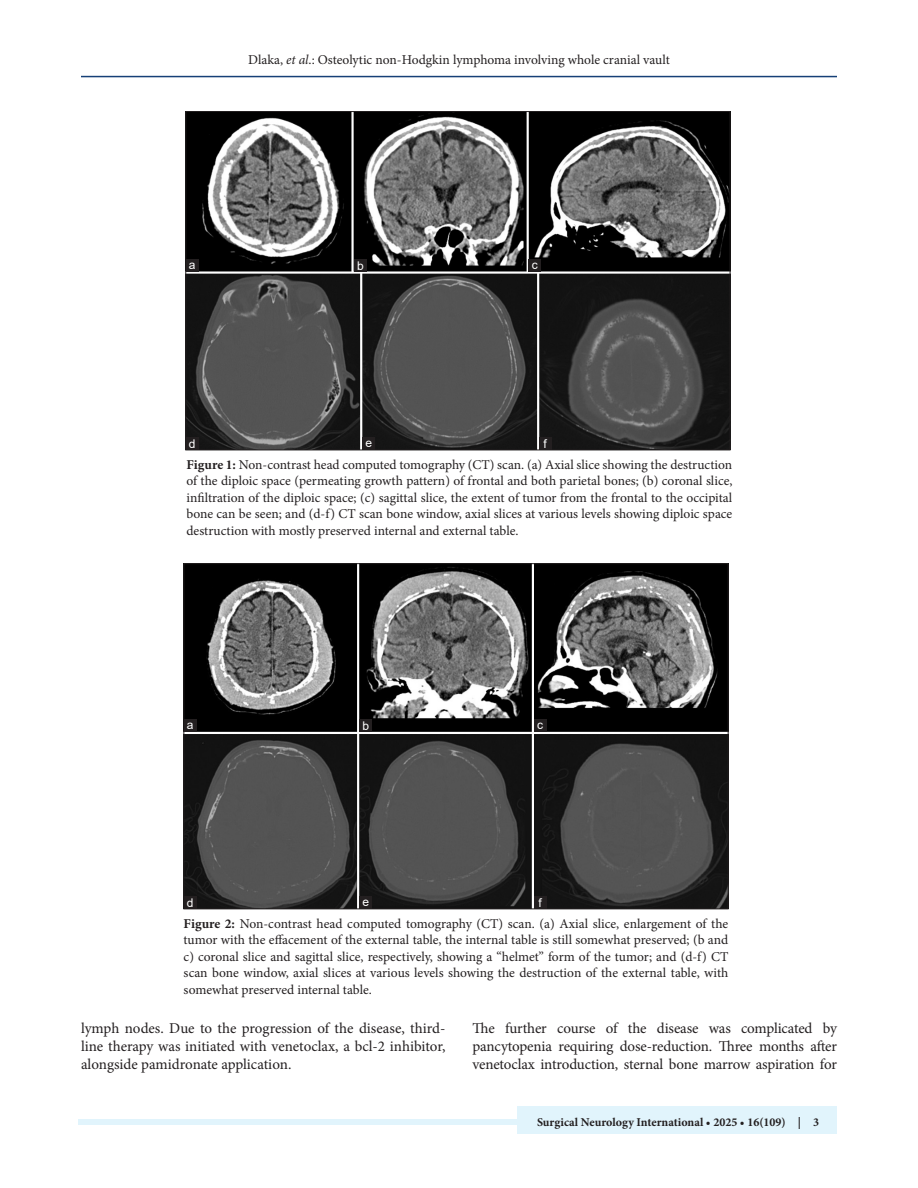
<style>
.page{position:relative;width:918px;height:1188px;background:#fff}
.page>*{position:absolute;margin:0;border:0;box-sizing:border-box;transform-origin:0 0}
.TX{font:15px/18px "Minion Pro";letter-spacing:-.01em;color:#231f20;text-align:justify}
.FGC{font:13.5px/16.5px "Minion Pro";color:#231f20;text-align:justify}
.JF{font:700 12px "Minion Pro";color:#231f20}
.LABEL{font:12px "Arial";color:#fff}
.s1{font-style:italic}
.s2{font-weight:700}
</style>
<div class="page">
<hr style="left:81px;top:76px;width:756px;height:1px;background:#164077">
<div style="left:78px;top:1119px;width:756px;height:6px;background:#e1f4fc"></div>
<div style="left:518px;top:1106px;width:319px;height:28px;background:#e1f4fc"></div>
<img style="left:188px;top:113px;width:540px;height:335px">
<div style="left:186px;top:437px;width:13px;height:13px;background:#231f20"></div>
<div style="left:529px;top:259px;width:12px;height:13px;background:#231f20"></div>
<div style="left:354px;top:259px;width:13px;height:13px;background:#231f20"></div>
<div style="left:539px;top:437px;width:13px;height:13px;background:#231f20"></div>
<div style="left:186px;top:259px;width:13px;height:13px;background:#231f20"></div>
<div style="left:363px;top:437px;width:12px;height:13px;background:#231f20"></div>
<img style="left:186px;top:565px;width:540px;height:342px">
<div style="left:184px;top:896px;width:13px;height:13px;background:#231f20"></div>
<div style="left:534px;top:719px;width:12px;height:13px;background:#231f20"></div>
<div style="left:360px;top:719px;width:12px;height:13px;background:#231f20"></div>
<div style="left:534px;top:896px;width:12px;height:13px;background:#231f20"></div>
<div style="left:184px;top:719px;width:13px;height:13px;background:#231f20"></div>
<div style="left:360px;top:896px;width:12px;height:13px;background:#231f20"></div>
<p class="FGC" style="left:248px;top:51px;width:423px">Dlaka, <span class="s1">et al</span>.: Osteolytic non-Hodgkin lymphoma involving whole cranial vault</p>
<p class="LABEL" style="left:189px;top:256px;width:8px">a</p>
<p class="LABEL" style="left:189px;top:435px;width:8px">d</p>
<p class="LABEL" style="left:357px;top:257px;width:8px">b</p>
<p class="LABEL" style="left:532px;top:256px;width:7px">c</p>
<p class="LABEL" style="left:366px;top:434px;width:8px">e</p>
<p class="LABEL" style="left:544px;top:435px;width:5px">f</p>
<p class="FGC" style="left:186px;top:456px;width:547px"><span class="s2">Figure 1:</span> Non-contrast head computed tomography (CT) scan. (a) Axial slice showing the destruction of the diploic space (permeating growth pattern) of frontal and both parietal bones; (b) coronal slice, infiltration of the diploic space; (c) sagittal slice, the extent of tumor from the frontal to the occipital bone can be seen; and (d-f) CT scan bone window, axial slices at various levels showing diploic space destruction with mostly preserved internal and external table.</p>
<p class="LABEL" style="left:187px;top:717px;width:8px">a</p>
<p class="LABEL" style="left:187px;top:894px;width:8px">d</p>
<p class="LABEL" style="left:363px;top:718px;width:8px">b</p>
<p class="LABEL" style="left:537px;top:717px;width:7px">c</p>
<p class="LABEL" style="left:363px;top:893px;width:8px">e</p>
<p class="LABEL" style="left:538px;top:894px;width:5px">f</p>
<p class="FGC" style="left:184px;top:915px;width:546px"><span class="s2">Figure 2:</span> Non-contrast head computed tomography (CT) scan. (a) Axial slice, enlargement of the tumor with the effacement of the external table, the internal table is still somewhat preserved; (b and c) coronal slice and sagittal slice, respectively, showing a “helmet” form of the tumor; and (d-f) CT scan bone window, axial slices at various levels showing the destruction of the external table, with somewhat preserved internal table.</p>
<p class="TX" style="left:81px;top:1020px;width:366px">lymph nodes. Due to the progression of the disease, third&shy;line therapy was initiated with venetoclax, a bcl-2 inhibitor, alongside pamidronate application.</p>
<p class="TX" style="left:472px;top:1020px;width:366px">The further course of the disease was complicated by pancytopenia requiring dose-reduction. Three months after venetoclax introduction, sternal bone marrow aspiration for</p>
<p class="JF" style="left:537px;top:1113px;width:284px">Surgical Neurology International • 2025 • 16(109) | 3</p>
</div>
